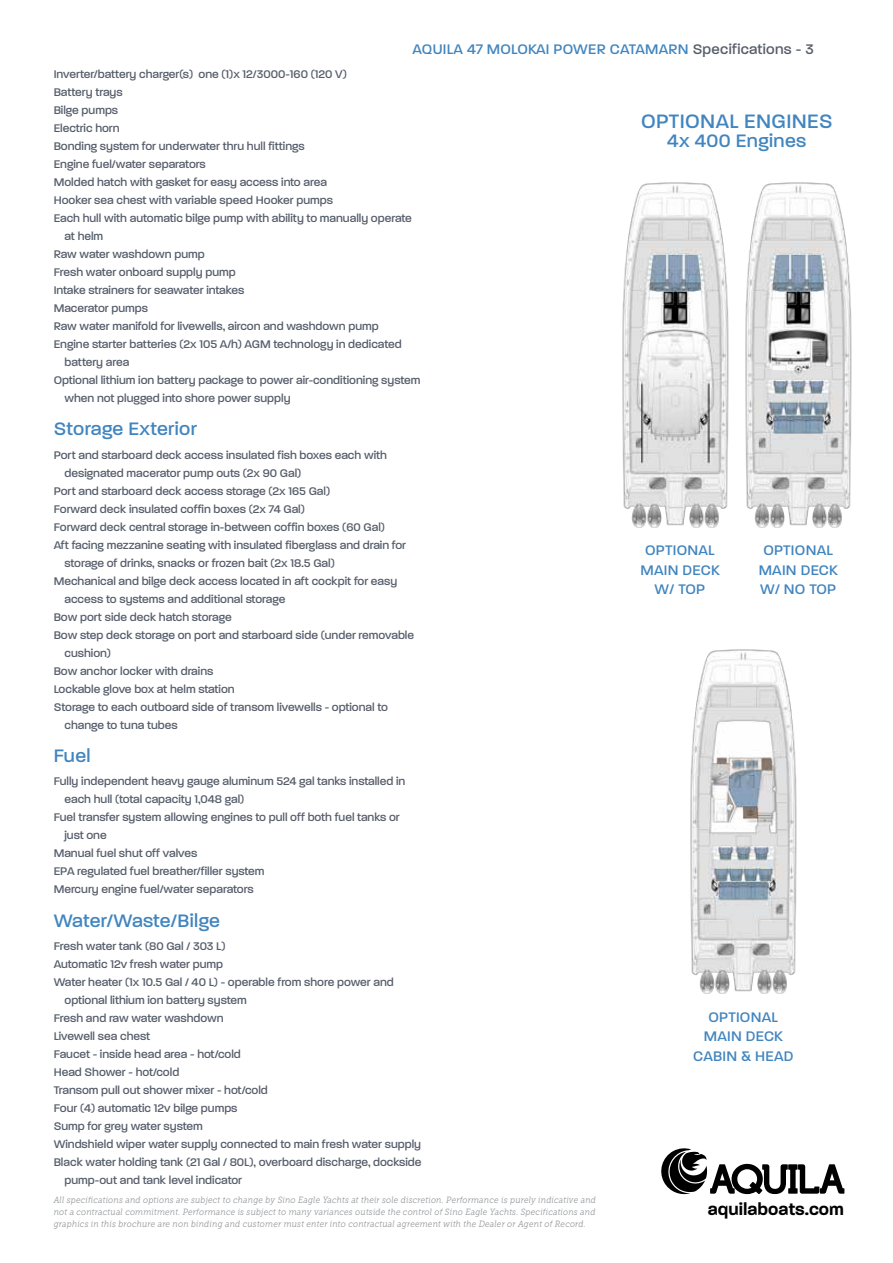
<style>
.page{position:relative;width:893px;height:1263px;background:#fff}
.page>*{position:absolute;margin:0;border:0;box-sizing:border-box;transform-origin:0 0}
.t1{font:500 21px "Paralucent";letter-spacing:.02em;color:#4185bf}
.t2{font:500 19.5px "Paralucent";letter-spacing:.02em;color:#4185bf}
.t3{font:600 18px "Paralucent";color:#000}
.t4{font:500 15px/19.5px "Paralucent";letter-spacing:.02em;color:#4185bf;text-align:center}
.t5{font:500 12px "Paralucent";color:#555d6a}
.t6{font:italic 9px/12px "Museo Slab 300";letter-spacing:.025em;color:#939598;text-align:justify;scale:.9 1}
.s1{color:#555d6a}
</style>
<div class="page">
<svg style="left:661px;top:1148px;width:183px;height:46px"></svg>
<img style="left:690px;top:649px;width:107px;height:345px">
<img style="left:622px;top:182px;width:107px;height:346px">
<img style="left:745px;top:182px;width:107px;height:346px">
<p class="t4" style="left:412px;top:40px;width:403px">AQUILA 47 MOLOKAI POWER CATAMARN <span class="s1">Specifications - 3</span></p>
<p class="t5" style="left:54px;top:67px;width:295px">Inverter/battery charger(s) one (1)x 12/3000-160 (120 V)</p>
<p class="t5" style="left:54px;top:85px;width:71px">Battery trays</p>
<p class="t5" style="left:54px;top:103px;width:66px">Bilge pumps</p>
<p class="t5" style="left:54px;top:121px;width:67px">Electric horn</p>
<p class="t5" style="left:54px;top:139px;width:252px">Bonding system for underwater thru hull fittings</p>
<p class="t5" style="left:54px;top:157px;width:154px">Engine fuel/water separators</p>
<p class="t5" style="left:54px;top:175px;width:275px">Molded hatch with gasket for easy access into area</p>
<p class="t5" style="left:54px;top:193px;width:281px">Hooker sea chest with variable speed Hooker pumps</p>
<p class="t5" style="left:54px;top:211px;width:360px">Each hull with automatic bilge pump with ability to manually operate</p>
<p class="t5" style="left:64px;top:229px;width:40px">at helm</p>
<p class="t5" style="left:54px;top:247px;width:153px">Raw water washdown pump</p>
<p class="t5" style="left:54px;top:265px;width:184px">Fresh water onboard supply pump</p>
<p class="t5" style="left:54px;top:283px;width:192px">Intake strainers for seawater intakes</p>
<p class="t5" style="left:54px;top:301px;width:96px">Macerator pumps</p>
<p class="t5" style="left:54px;top:319px;width:327px">Raw water manifold for livewells, aircon and washdown pump</p>
<p class="t5" style="left:54px;top:337px;width:349px">Engine starter batteries (2x 105 A/h) AGM technology in dedicated</p>
<p class="t5" style="left:64px;top:355px;width:66px">battery area</p>
<p class="t5" style="left:54px;top:373px;width:368px">Optional lithium ion battery package to power air-conditioning system</p>
<p class="t5" style="left:64px;top:391px;width:228px">when not plugged into shore power supply</p>
<h2 class="t2" style="left:54px;top:418px;width:145px">Storage Exterior</h2>
<p class="t5" style="left:54px;top:448px;width:335px">Port and starboard deck access insulated fish boxes each with</p>
<p class="t5" style="left:64px;top:466px;width:238px">designated macerator pump outs (2x 90 Gal)</p>
<p class="t5" style="left:54px;top:484px;width:278px">Port and starboard deck access storage (2x 165 Gal)</p>
<p class="t5" style="left:54px;top:502px;width:253px">Forward deck insulated coffin boxes (2x 74 Gal)</p>
<p class="t5" style="left:54px;top:520px;width:333px">Forward deck central storage in-between coffin boxes (60 Gal)</p>
<p class="t5" style="left:54px;top:538px;width:354px">Aft facing mezzanine seating with insulated fiberglass and drain for</p>
<p class="t5" style="left:64px;top:556px;width:272px">storage of drinks, snacks or frozen bait (2x 18.5 Gal)</p>
<p class="t5" style="left:54px;top:574px;width:345px">Mechanical and bilge deck access located in aft cockpit for easy</p>
<p class="t5" style="left:64px;top:592px;width:222px">access to systems and additional storage</p>
<p class="t5" style="left:54px;top:610px;width:179px">Bow port side deck hatch storage</p>
<p class="t5" style="left:54px;top:628px;width:362px">Bow step deck storage on port and starboard side (under removable</p>
<p class="t5" style="left:64px;top:646px;width:48px">cushion)</p>
<p class="t5" style="left:54px;top:664px;width:161px">Bow anchor locker with drains</p>
<p class="t5" style="left:54px;top:682px;width:182px">Lockable glove box at helm station</p>
<p class="t5" style="left:54px;top:700px;width:336px">Storage to each outboard side of transom livewells - optional to</p>
<p class="t5" style="left:64px;top:718px;width:115px">change to tuna tubes</p>
<h2 class="t2" style="left:54px;top:744px;width:39px">Fuel</h2>
<p class="t5" style="left:54px;top:774px;width:353px">Fully independent heavy gauge aluminum 524 gal tanks installed in</p>
<p class="t5" style="left:64px;top:792px;width:181px">each hull (total capacity 1,048 gal)</p>
<p class="t5" style="left:54px;top:810px;width:348px">Fuel transfer system allowing engines to pull off both fuel tanks or</p>
<p class="t5" style="left:64px;top:828px;width:44px">just one</p>
<p class="t5" style="left:54px;top:846px;width:145px">Manual fuel shut off valves</p>
<p class="t5" style="left:54px;top:864px;width:212px">EPA regulated fuel breather/filler system</p>
<p class="t5" style="left:54px;top:882px;width:201px">Mercury engine fuel/water separators</p>
<h2 class="t2" style="left:54px;top:909px;width:168px">Water/Waste/Bilge</h2>
<p class="t5" style="left:54px;top:939px;width:173px">Fresh water tank (80 Gal / 303 L)</p>
<p class="t5" style="left:54px;top:957px;width:171px">Automatic 12v fresh water pump</p>
<p class="t5" style="left:54px;top:975px;width:342px">Water heater (1x 10.5 Gal / 40 L) - operable from shore power and</p>
<p class="t5" style="left:64px;top:993px;width:184px">optional lithium ion battery system</p>
<p class="t5" style="left:54px;top:1011px;width:171px">Fresh and raw water washdown</p>
<p class="t5" style="left:54px;top:1029px;width:98px">Livewell sea chest</p>
<p class="t5" style="left:54px;top:1047px;width:189px">Faucet - inside head area - hot/cold</p>
<p class="t5" style="left:54px;top:1065px;width:127px">Head Shower - hot/cold</p>
<p class="t5" style="left:54px;top:1083px;width:216px">Transom pull out shower mixer - hot/cold</p>
<p class="t5" style="left:54px;top:1101px;width:185px">Four (4) automatic 12v bilge pumps</p>
<p class="t5" style="left:54px;top:1119px;width:151px">Sump for grey water system</p>
<p class="t5" style="left:54px;top:1137px;width:369px">Windshield wiper water supply connected to main fresh water supply</p>
<p class="t5" style="left:54px;top:1155px;width:369px">Black water holding tank (21 Gal / 80L), overboard discharge, dockside</p>
<p class="t5" style="left:64px;top:1173px;width:179px">pump-out and tank level indicator</p>
<p class="t6" style="left:54px;top:1194px;width:604px">All specifications and options are subject to change by Sino Eagle Yachts at their sole discretion. Performance is purely indicative and not a contractual commitment. Performance is subject to many variances outside the control of Sino Eagle Yachts. Specifications and graphics in this brochure are non binding and customer must enter into contractual agreement with the Dealer or Agent of Record.</p>
<h1 class="t1" style="left:641px;top:109px;width:193px">OPTIONAL ENGINES</h1>
<h2 class="t2" style="left:667px;top:130px;width:141px">4x 400 Engines</h2>
<p class="t4" style="left:640px;top:541px;width:81px">OPTIONAL<br>MAIN DECK<br>W/ TOP</p>
<p class="t4" style="left:759px;top:541px;width:81px">OPTIONAL<br>MAIN DECK<br>W/ NO TOP</p>
<p class="t4" style="left:693px;top:1007px;width:102px">OPTIONAL<br>MAIN DECK<br>CABIN &amp; HEAD</p>
<h3 class="t3" style="left:708px;top:1199px;width:138px">aquilaboats.com</h3>
</div>
